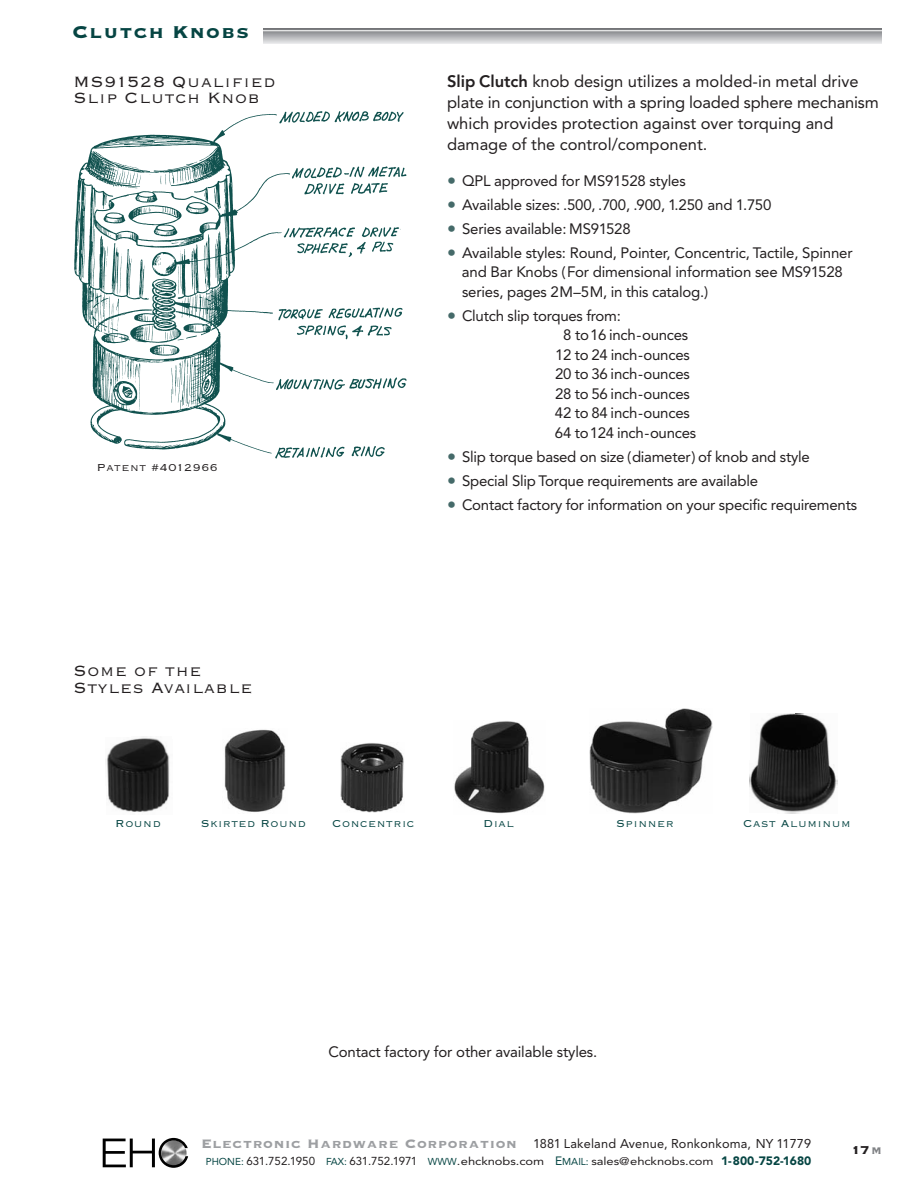
<style>
.page{position:relative;width:918px;height:1188px;background:#fff}
.page>*{position:absolute;margin:0;border:0;box-sizing:border-box;transform-origin:0 0}
.t1{font:22.5px "Copperplate Thirty Three BC";letter-spacing:.06em;color:#064543}
.t2{font:19.5px/16.5px "Copperplate Thirty Two BC";letter-spacing:.045em;color:#231f20}
.t3{font:16.5px/21px "Avenir";color:#231f20}
.t4{font:15px/19.5px "Avenir";letter-spacing:-.015em;color:#231f20}
.t5{font:15px "Copperplate Thirty Three BC";color:#231f20}
.t6{font:13.2px "Copperplate Thirty Two BC";letter-spacing:.045em;color:#064543}
.t7{font:13.2px "Copperplate Thirty Two BC";letter-spacing:.045em;color:#231f20}
.t8{font:12.75px "Avenir";letter-spacing:.015em;color:#231f20}
.t9{font:11.1px "Avenir";letter-spacing:-.005em;color:#231f20;scale:1.18 1}
.s1{font-weight:800}
.s2{font-size:18px;color:#456a69}
.s3{font-family:"Copperplate Thirty Three BC";font-size:16.05px;color:#9d9fa2}
.s4{font-size:10.05px;color:#064543}
.s5{font-size:11.55px}
.s6{font-size:12px;color:#064543}
.s7{font-weight:900;font-size:12.15px;color:#064543}
.s8{color:#808285}
</style>
<div class="page">
<img style="left:74px;top:111px;width:333px;height:348px">
<img style="left:590px;top:708px;width:122px;height:106px">
<img style="left:106px;top:737px;width:64px;height:75px">
<img style="left:340px;top:743px;width:64px;height:70px">
<img style="left:750px;top:713px;width:88px;height:100px">
<img style="left:224px;top:729px;width:62px;height:83px">
<img style="left:454px;top:721px;width:91px;height:93px">
<svg style="left:263px;top:28px;width:619px;height:16px;background:#b2b4b6"></svg>
<hr style="left:209px;top:30px;width:682px;height:1px;background:#fff">
<svg style="left:103px;top:1138px;width:85px;height:30px"></svg>
<h1 class="t1" style="left:72px;top:17px;width:178px">Clutch Knobs</h1>
<h2 class="t2" style="left:73px;top:72px;width:203px">MS91528 Qualified<br>Slip Clutch Knob</h2>
<p class="t7" style="left:97px;top:459px;width:123px">Patent #4012966</p>
<h2 class="t2" style="left:74px;top:661px;width:180px">Some of the<br>Styles Available</h2>
<p class="t3" style="left:447px;top:73px;width:433px"><span class="s1">Slip Clutch</span> knob design utilizes a molded-in metal drive plate in conjunction with a spring loaded sphere mechanism which provides protection against over torquing and damage of the control/component.</p>
<p class="t4" style="left:447px;top:172px;width:240px"><span class="s2">•</span> QPL approved for MS91528 styles</p>
<p class="t4" style="left:447px;top:196px;width:326px"><span class="s2">•</span> Available sizes: .500, .700, .900, 1.250 and 1.750</p>
<p class="t4" style="left:447px;top:220px;width:185px"><span class="s2">•</span> Series available: MS91528</p>
<p class="t4" style="left:462px;top:244px;width:392px;text-indent:-15px"><span class="s2">•</span> Available styles: Round, Pointer, Concentric, Tactile, Spinner and Bar Knobs (For dimensional information see MS91528 series, pages 2M–5M, in this catalog.)</p>
<p class="t4" style="left:447px;top:307px;width:175px"><span class="s2">•</span> Clutch slip torques from:</p>
<p class="t4" style="left:563px;top:326px;width:127px">8 to16 inch-ounces</p>
<p class="t4" style="left:555px;top:346px;width:136px">12 to 24 inch-ounces</p>
<p class="t4" style="left:555px;top:365px;width:136px">20 to 36 inch-ounces</p>
<p class="t4" style="left:555px;top:385px;width:136px">28 to 56 inch-ounces</p>
<p class="t4" style="left:555px;top:404px;width:136px">42 to 84 inch-ounces</p>
<p class="t4" style="left:555px;top:424px;width:143px">64 to124 inch-ounces</p>
<p class="t4" style="left:447px;top:448px;width:364px"><span class="s2">•</span> Slip torque based on size (diameter) of knob and style</p>
<p class="t4" style="left:447px;top:472px;width:313px"><span class="s2">•</span> Special Slip Torque requirements are available</p>
<p class="t4" style="left:447px;top:496px;width:412px"><span class="s2">•</span> Contact factory for information on your specific requirements</p>
<p class="t6" style="left:115px;top:815px;width:47px">Round</p>
<p class="t6" style="left:201px;top:815px;width:107px">Skirted Round</p>
<p class="t6" style="left:332px;top:815px;width:84px">Concentric</p>
<p class="t6" style="left:484px;top:815px;width:32px">Dial</p>
<p class="t6" style="left:616px;top:815px;width:59px">Spinner</p>
<p class="t6" style="left:743px;top:815px;width:109px">Cast Aluminum</p>
<p class="t4" style="left:328px;top:1043px;width:270px">Contact factory for other available styles.</p>
<p class="t8" style="left:201px;top:1139px;width:612px"><span class="s3">Electronic Hardware Corporation</span> 1881 Lakeland Avenue, Ronkonkoma, NY 11779</p>
<p class="t9" style="left:206px;top:1157px;width:515px"><span class="s4">PHONE:</span> <span class="s5">631.752.1950</span> <span class="s4">FAX:</span> <span class="s5">631.752.1971</span> <span class="s4">WWW</span>.ehcknobs.com <span class="s6">E</span><span class="s4">MAIL:</span> sales@ehcknobs.com <span class="s7">1-800-752-1680</span></p>
<p class="t5" style="left:851px;top:1140px;width:32px">17<span class="s8">m</span></p>
</div>
